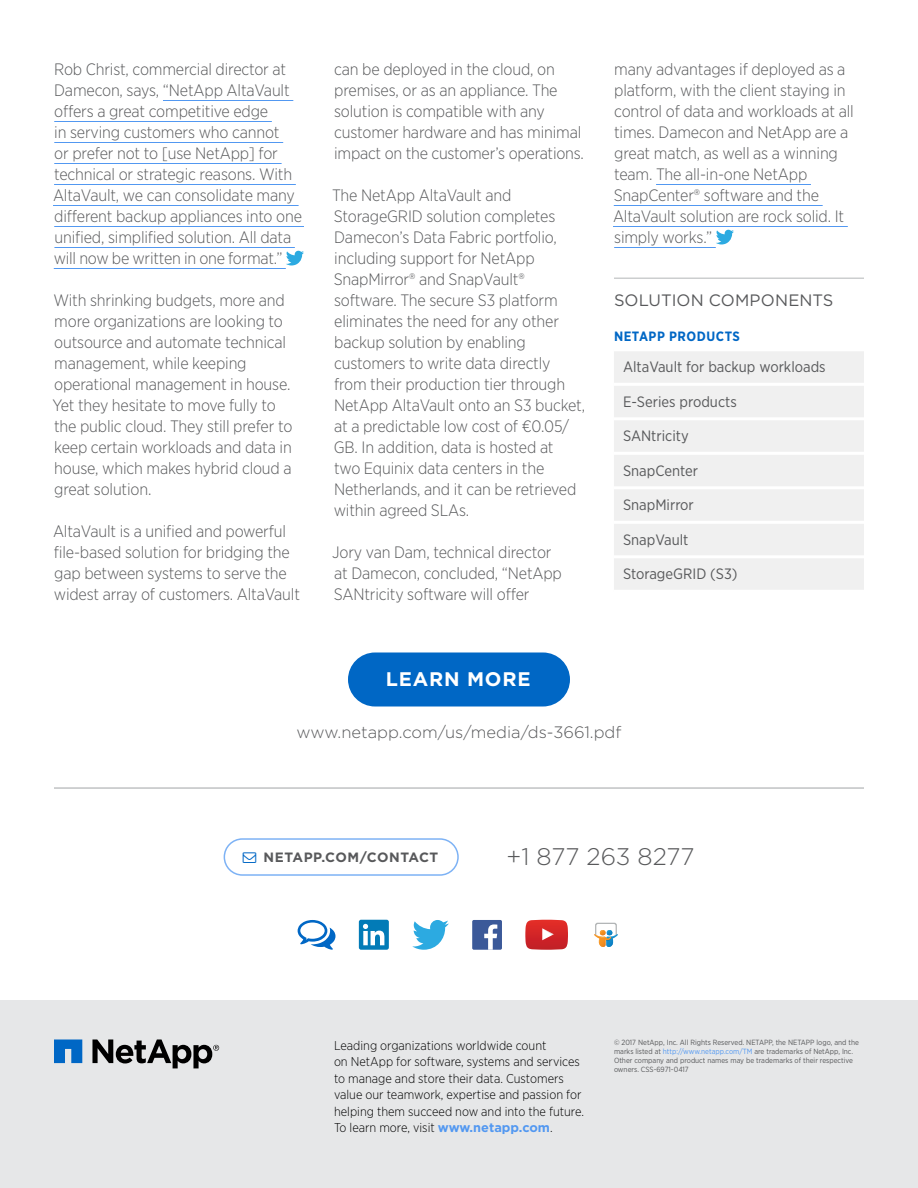
<style>
.page{position:relative;width:918px;height:1188px;background:#fff}
.page>*{position:absolute;margin:0;border:0;box-sizing:border-box;transform-origin:0 0}
.t1{font:300 24px "Gotham";color:#58595b}
.t2{font:700 19.65px "Gotham";letter-spacing:.04em;color:#fff}
.t3{font:300 16.5px/21px "Gotham Narrow";letter-spacing:-.01em;color:#58595b}
.t4{font:300 16.5px "Gotham";color:#58595b}
.t5{font:16.5px "Gotham";letter-spacing:.005em;color:#58595b}
.t6{font:15px "Gotham Narrow";color:#58595b}
.t7{font:700 13.5px "Gotham";letter-spacing:.04em;color:#58595b}
.t8{font:700 13.5px "Gotham Narrow";letter-spacing:.04em;color:#0067c5}
.t9{font:300 12.75px/16.5px "Gotham Narrow";color:#000}
.t10{font:7.5px/9px "Gotham Narrow";color:#58595b}
.s1{font-family:"Gotham";font-weight:700;color:#5298f1}
.s2{color:#5298f1}
</style>
<div class="page">
<div style="left:0;top:1000px;width:918px;height:188px;background:#e6e7e8"></div>
<svg style="left:54px;top:1040px;width:28px;height:23px"></svg>
<svg style="left:92px;top:1040px;width:127px;height:28px"></svg>
<div style="left:224px;top:838px;width:235px;height:38px;border:2px solid #7db2f5;border-radius:18px"></div>
<div style="left:359px;top:920px;width:30px;height:30px;background:#027bb7;border-radius:2px"></div>
<svg style="left:363px;top:924px;width:21px;height:21px"></svg>
<svg style="left:412px;top:920px;width:37px;height:30px"></svg>
<div style="left:472px;top:920px;width:30px;height:30px;background:#3b5999;border-radius:2px"></div>
<svg style="left:484px;top:924px;width:13px;height:26px"></svg>
<svg style="left:525px;top:920px;width:43px;height:30px"></svg>
<svg style="left:594px;top:923px;width:24px;height:24px"></svg>
<svg style="left:298px;top:920px;width:37px;height:30px"></svg>
<div style="left:348px;top:652px;width:222px;height:54px;background:#0067c5;border-radius:27px"></div>
<hr style="left:163px;top:100px;width:130px;height:1px;background:#5298f1">
<hr style="left:54px;top:121px;width:218px;height:1px;background:#5298f1">
<hr style="left:54px;top:142px;width:229px;height:1px;background:#5298f1">
<hr style="left:54px;top:163px;width:228px;height:1px;background:#5298f1">
<hr style="left:54px;top:184px;width:242px;height:1px;background:#5298f1">
<hr style="left:53px;top:205px;width:246px;height:1px;background:#5298f1">
<hr style="left:54px;top:226px;width:250px;height:1px;background:#5298f1">
<hr style="left:54px;top:247px;width:241px;height:1px;background:#5298f1">
<hr style="left:54px;top:268px;width:232px;height:1px;background:#5298f1">
<svg style="left:286px;top:251px;width:18px;height:15px"></svg>
<hr style="left:656px;top:184px;width:155px;height:1px;background:#5298f1">
<hr style="left:614px;top:205px;width:209px;height:1px;background:#5298f1">
<hr style="left:613px;top:226px;width:235px;height:1px;background:#5298f1">
<hr style="left:614px;top:247px;width:102px;height:1px;background:#5298f1">
<svg style="left:716px;top:230px;width:18px;height:14px"></svg>
<hr style="left:54px;top:787px;width:810px;height:2px;background:#cccecf">
<hr style="left:614px;top:278px;width:250px;height:1px;background:#cccecf">
<div style="left:614px;top:351px;width:250px;height:239px;background:#f0f0f0"></div>
<hr style="left:614px;top:383px;width:250px;height:3px;background:#fff">
<hr style="left:614px;top:417px;width:250px;height:3px;background:#fff">
<hr style="left:614px;top:452px;width:250px;height:3px;background:#fff">
<hr style="left:614px;top:486px;width:250px;height:3px;background:#fff">
<hr style="left:614px;top:521px;width:250px;height:3px;background:#fff">
<hr style="left:614px;top:555px;width:250px;height:3px;background:#fff">
<p class="t3" style="left:53px;top:58px;width:251px">Rob Christ, commercial director at Damecon, says, “NetApp AltaVault offers a great competitive edge<br>in serving customers who cannot<br>or prefer not to [use NetApp] for technical or strategic reasons. With AltaVault, we can consolidate many different backup appliances into one unified, simplified solution. All data will now be written in one format.”</p>
<p class="t3" style="left:52px;top:289px;width:241px">With shrinking budgets, more and more organizations are looking to outsource and automate technical management, while keeping operational management in house.<br>Yet they hesitate to move fully to the public cloud. They still prefer to keep certain workloads and data in house, which makes hybrid cloud a great solution.</p>
<p class="t3" style="left:53px;top:520px;width:248px">AltaVault is a unified and powerful file-based solution for bridging the gap between systems to serve the widest array of customers. AltaVault</p>
<p class="t3" style="left:334px;top:58px;width:251px">can be deployed in the cloud, on premises, or as an appliance. The solution is compatible with any customer hardware and has minimal impact on the customer’s operations.</p>
<p class="t3" style="left:332px;top:184px;width:255px">The NetApp AltaVault and<br>StorageGRID solution completes<br>Damecon’s Data Fabric portfolio, including support for NetApp<br>SnapMirror® and SnapVault® software. The secure S3 platform eliminates the need for any other backup solution by enabling customers to write data directly from their production tier through<br>NetApp AltaVault onto an S3 bucket, at a predictable low cost of €0.05/<br>GB. In addition, data is hosted at<br>two Equinix data centers in the<br>Netherlands, and it can be retrieved within agreed SLAs.</p>
<p class="t3" style="left:332px;top:541px;width:231px">Jory van Dam, technical director at Damecon, concluded, “NetApp<br>SANtricity software will offer</p>
<p class="t3" style="left:613px;top:58px;width:242px">many advantages if deployed as a platform, with the client staying in control of data and workloads at all times. Damecon and NetApp are a great match, as well as a winning team. The all-in-one NetApp<br>SnapCenter® software and the<br>AltaVault solution are rock solid. It simply works.”</p>
<p class="t5" style="left:614px;top:290px;width:221px">SOLUTION COMPONENTS</p>
<p class="t8" style="left:614px;top:327px;width:127px">NETAPP PRODUCTS</p>
<p class="t6" style="left:623px;top:358px;width:204px">AltaVault for backup workloads</p>
<p class="t6" style="left:623px;top:392px;width:115px">E-Series products</p>
<p class="t6" style="left:623px;top:427px;width:67px">SANtricity</p>
<p class="t6" style="left:623px;top:461px;width:77px">SnapCenter</p>
<p class="t6" style="left:623px;top:496px;width:72px">SnapMirror</p>
<p class="t6" style="left:623px;top:530px;width:67px">SnapVault</p>
<p class="t6" style="left:623px;top:565px;width:116px">StorageGRID (S3)</p>
<p class="t2" style="left:386px;top:666px;width:146px">LEARN MORE</p>
<p class="t4" style="left:297px;top:722px;width:326px">www.netapp.com/us/media/ds-3661.pdf</p>
<p class="t7" style="left:264px;top:849px;width:176px">NETAPP.COM/CONTACT</p>
<h1 class="t1" style="left:507px;top:842px;width:189px">+1 877 263 8277</h1>
<p class="t9" style="left:334px;top:1037px;width:252px">Leading organizations worldwide count<br>on NetApp for software, systems and services to manage and store their data. Customers value our teamwork, expertise and passion for helping them succeed now and into the future.<br>To learn more, visit <span class="s1">www.netapp.com</span>.</p>
<p class="t10" style="left:614px;top:1038px;width:246px">© 2017 NetApp, Inc. All Rights Reserved. NETAPP, the NETAPP logo, and the marks listed at <span class="s2">http://www.netapp.com/TM</span> are trademarks of NetApp, Inc.<br>Other company and product names may be trademarks of their respective owners. CSS-6971-0417</p>
</div>
